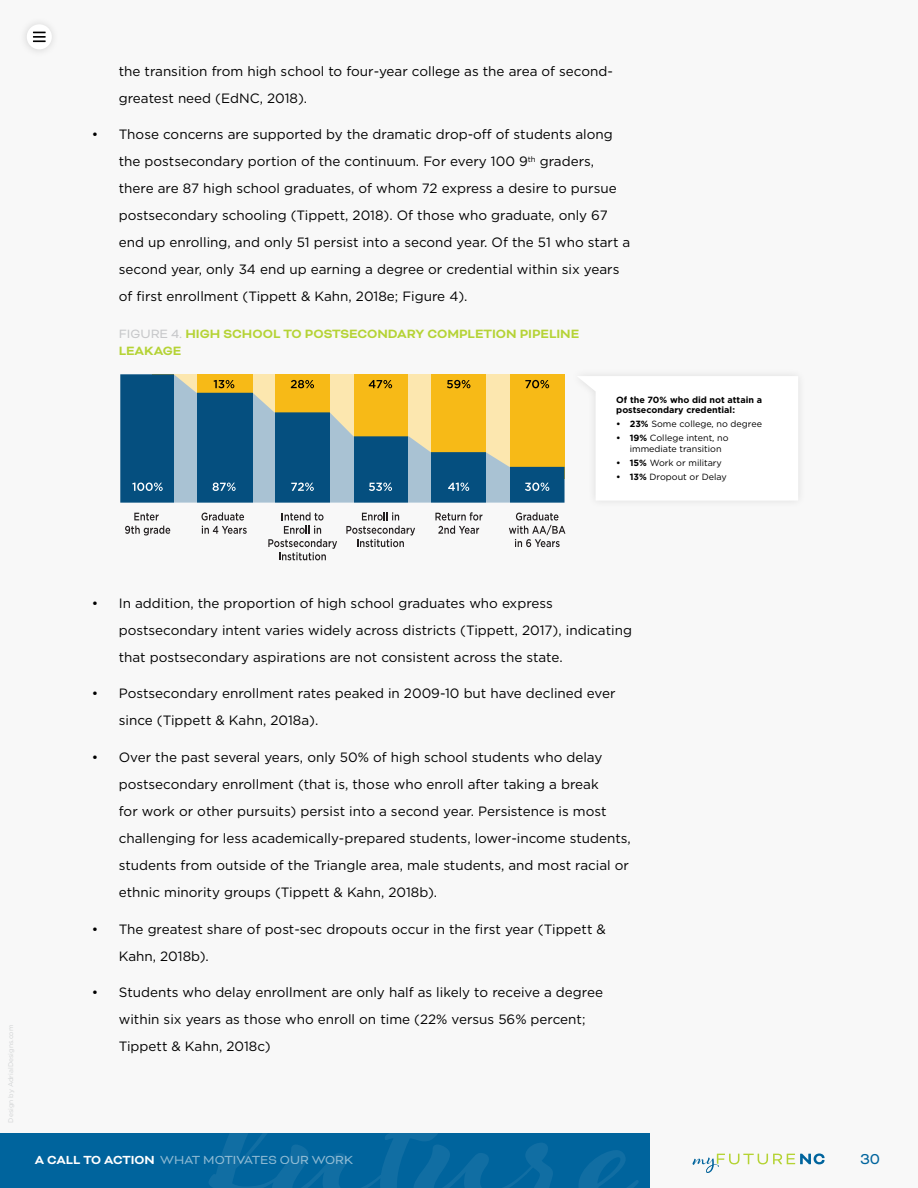
<style>
.page{position:relative;width:918px;height:1188px;background:#f8f8f8}
.page>*{position:absolute;margin:0;border:0;box-sizing:border-box;transform-origin:0 0}
.t1{font:16.5px "Bicyclette";color:#00649d}
.t2{font:700 13.8px/16.6px "Bicyclette";color:#b5d336}
.t3{font:13.5px/27px "Gotham";color:#000}
.t4{font:13.5px "Bicyclette";color:#fff}
.t5{font:9px/10.8px "Gotham";color:#000}
.t6{font:700 9px/10.8px "Gotham";color:#000}
.t7{font:6.75px "Gotham";color:#d1d3d4}
.s1{font-weight:400;color:#c7c8ca}
.s2{font-weight:700}
</style>
<div class="page">
<div style="left:0;top:1133px;width:650px;height:55px;background:#00649d"></div>
<svg style="left:209px;top:1133px;width:430px;height:55px"></svg>
<svg style="left:692px;top:1153px;width:133px;height:20px"></svg>
<svg style="left:120px;top:374px;width:445px;height:129px;fill:#054f7f"></svg>
<svg style="left:132px;top:483px;width:31px;height:8px"></svg>
<svg style="left:213px;top:483px;width:23px;height:8px"></svg>
<svg style="left:125px;top:513px;width:45px;height:22px"></svg>
<svg style="left:201px;top:512px;width:46px;height:22px"></svg>
<svg style="left:291px;top:380px;width:23px;height:8px"></svg>
<svg style="left:291px;top:483px;width:23px;height:8px"></svg>
<svg style="left:268px;top:512px;width:69px;height:48px"></svg>
<svg style="left:369px;top:380px;width:23px;height:8px"></svg>
<svg style="left:369px;top:483px;width:23px;height:8px"></svg>
<svg style="left:346px;top:512px;width:69px;height:35px"></svg>
<svg style="left:447px;top:380px;width:23px;height:8px"></svg>
<svg style="left:448px;top:483px;width:21px;height:8px"></svg>
<svg style="left:435px;top:512px;width:47px;height:22px"></svg>
<svg style="left:525px;top:380px;width:24px;height:8px"></svg>
<svg style="left:525px;top:483px;width:24px;height:8px"></svg>
<svg style="left:509px;top:512px;width:56px;height:35px"></svg>
<svg style="left:174px;top:374px;width:22px;height:129px;fill:#a9c2d3"></svg>
<svg style="left:253px;top:374px;width:21px;height:129px;fill:#a9c2d3"></svg>
<svg style="left:330px;top:374px;width:23px;height:129px;fill:#a9c2d3"></svg>
<svg style="left:408px;top:374px;width:23px;height:129px;fill:#fce7af"></svg>
<svg style="left:486px;top:374px;width:23px;height:129px;fill:#fce7af"></svg>
<svg style="left:582px;top:381px;width:13px;height:115px"></svg>
<div style="left:27px;top:24px;width:25px;height:25px;background:#fff;border-radius:50%"></div>
<svg style="left:33px;top:32px;width:13px;height:10px"></svg>
<p class="t3" style="left:119px;top:57px;width:496px">the transition from high school to four-year college as the area of second&shy;greatest need (EdNC, 2018).</p>
<p class="t3" style="left:119px;top:121px;width:513px;text-indent:-27px">• Those concerns are supported by the dramatic drop-off of students along the postsecondary portion of the continuum. For every 100 9<sup>th</sup> graders, there are 87 high school graduates, of whom 72 express a desire to pursue postsecondary schooling (Tippett, 2018). Of those who graduate, only 67 end up enrolling, and only 51 persist into a second year. Of the 51 who start a second year, only 34 end up earning a degree or credential within six years of first enrollment (Tippett &amp; Kahn, 2018e; Figure 4).</p>
<p class="t2" style="left:119px;top:326px;width:462px"><span class="s1">FIGURE 4.</span> HIGH SCHOOL TO POSTSECONDARY COMPLETION PIPELINE<br>LEAKAGE</p>
<p class="t6" style="left:616px;top:394px;width:147px">Of the 70% who did not attain a postsecondary credential:</p>
<p class="t5" style="left:616px;top:419px;width:147px"><span class="s2">• 23%</span> Some college, no degree</p>
<p class="t5" style="left:630px;top:433px;width:100px;text-indent:-14px"><span class="s2">• 19%</span> College intent, no immediate transition</p>
<p class="t5" style="left:616px;top:458px;width:107px"><span class="s2">• 15%</span> Work or military</p>
<p class="t5" style="left:616px;top:472px;width:112px"><span class="s2">• 13%</span> Dropout or Delay</p>
<p class="t7" style="left:6px;top:1123px;width:99px;rotate:-90deg">Design by AdrialDesigns.com</p>
<p class="t3" style="left:119px;top:589px;width:515px;text-indent:-27px">• In addition, the proportion of high school graduates who express postsecondary intent varies widely across districts (Tippett, 2017), indicating that postsecondary aspirations are not consistent across the state.</p>
<p class="t3" style="left:119px;top:680px;width:498px;text-indent:-27px">• Postsecondary enrollment rates peaked in 2009-10 but have declined ever since (Tippett &amp; Kahn, 2018a).</p>
<p class="t3" style="left:119px;top:743px;width:514px;text-indent:-27px">• Over the past several years, only 50% of high school students who delay postsecondary enrollment (that is, those who enroll after taking a break<br>for work or other pursuits) persist into a second year. Persistence is most challenging for less academically-prepared students, lower-income students, students from outside of the Triangle area, male students, and most racial or ethnic minority groups (Tippett &amp; Kahn, 2018b).</p>
<p class="t3" style="left:119px;top:915px;width:489px;text-indent:-27px">• The greatest share of post-sec dropouts occur in the first year (Tippett &amp;<br>Kahn, 2018b).</p>
<p class="t3" style="left:119px;top:979px;width:486px;text-indent:-27px">• Students who delay enrollment are only half as likely to receive a degree within six years as those who enroll on time (22% versus 56% percent;<br>Tippett &amp; Kahn, 2018c)</p>
<p class="t4" style="left:35px;top:1152px;width:320px"><span class="s2">A CALL TO ACTION</span> WHAT MOTIVATES OUR WORK</p>
<p class="t1" style="left:860px;top:1150px;width:22px">30</p>
</div>
